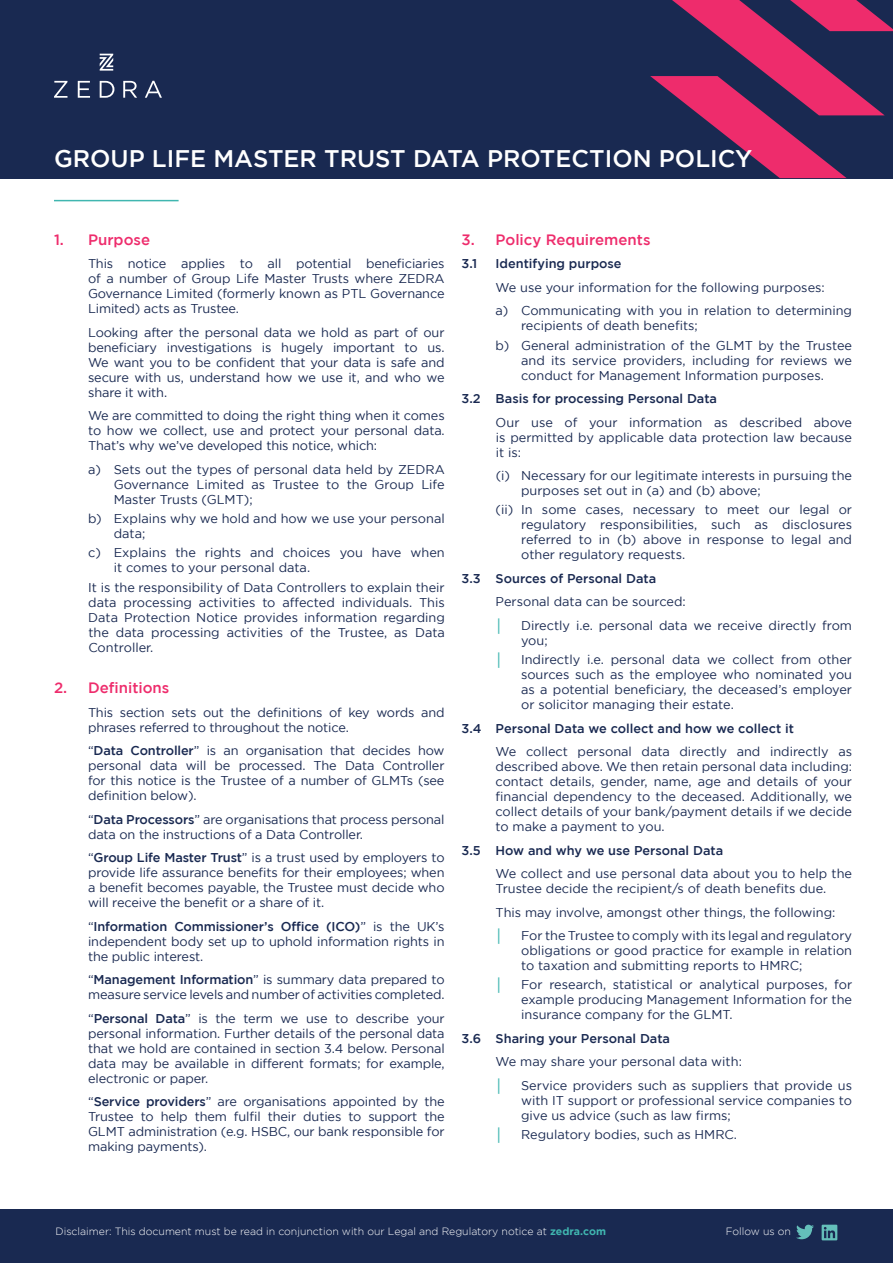
<style>
.page{position:relative;width:893px;height:1263px;background:#fff}
.page>*{position:absolute;margin:0;border:0;box-sizing:border-box;transform-origin:0 0}
.t1{font:500 24px "Gotham";color:#fff}
.t2{font:500 15px "Gotham";color:#ee2c6c}
.t3{font:12.75px/15px "Gotham";color:#192951;text-align:justify}
.t4{font:500 12.75px "Gotham";color:#192951}
.t5{font:700 12.75px "Arial";color:#40b6b0}
.t6{font:300 10.5px "Gotham";color:#fff}
.s1{font-weight:500}
.s2{font-weight:700;color:#40b6b0}
</style>
<div class="page">
<div style="left:0;top:1209px;width:893px;height:54px;background:#192951"></div>
<div style="left:0;top:0;width:893px;height:179px;background:#192951"></div>
<svg style="left:650px;top:0;width:243px;height:178px"></svg>
<svg style="left:54px;top:81px;width:108px;height:17px"></svg>
<svg style="left:100px;top:54px;width:13px;height:17px"></svg>
<hr style="left:54px;top:200px;width:125px;height:1px;background:#40b6b0">
<svg style="left:796px;top:1225px;width:18px;height:14px"></svg>
<svg style="left:822px;top:1225px;width:15px;height:15px"></svg>
<h1 class="t1" style="left:54px;top:144px;width:700px">GROUP LIFE MASTER TRUST DATA PROTECTION POLICY</h1>
<p class="t2" style="left:54px;top:231px;width:98px">1. Purpose</p>
<p class="t3" style="left:88px;top:256px;width:358px">This notice applies to all potential beneficiaries of a number of Group Life Master Trusts where ZEDRA Governance Limited (formerly known as PTL Governance Limited) acts as Trustee.</p>
<p class="t3" style="left:88px;top:325px;width:358px">Looking after the personal data we hold as part of our beneficiary investigations is hugely important to us.<br>We want you to be confident that your data is safe and secure with us, understand how we use it, and who we share it with.</p>
<p class="t3" style="left:88px;top:408px;width:358px">We are committed to doing the right thing when it comes to how we collect, use and protect your personal data.<br>That’s why we’ve developed this notice, which:</p>
<p class="t3" style="left:114px;top:462px;width:333px;text-indent:-25px">a) Sets out the types of personal data held by ZEDRA Governance Limited as Trustee to the Group Life Master Trusts (GLMT);</p>
<p class="t3" style="left:114px;top:511px;width:332px;text-indent:-26px">b) Explains why we hold and how we use your personal data;</p>
<p class="t3" style="left:114px;top:545px;width:332px;text-indent:-25px">c) Explains the rights and choices you have when it comes to your personal data.</p>
<p class="t3" style="left:88px;top:579px;width:358px">It is the responsibility of Data Controllers to explain their data processing activities to affected individuals. This Data Protection Notice provides information regarding the data processing activities of the Trustee, as Data Controller.</p>
<p class="t2" style="left:54px;top:679px;width:117px">2. Definitions</p>
<p class="t3" style="left:88px;top:704px;width:358px">This section sets out the definitions of key words and phrases referred to throughout the notice.</p>
<p class="t3" style="left:88px;top:743px;width:358px">“<span class="s1">Data Controller</span>” is an organisation that decides how personal data will be processed. The Data Controller for this notice is the Trustee of a number of GLMTs (see definition below).</p>
<p class="t3" style="left:88px;top:811px;width:358px">“<span class="s1">Data Processors</span>” are organisations that process personal data on the instructions of a Data Controller.</p>
<p class="t3" style="left:88px;top:850px;width:358px">“<span class="s1">Group Life Master Trust</span>” is a trust used by employers to provide life assurance benefits for their employees; when a benefit becomes payable, the Trustee must decide who will receive the benefit or a share of it.</p>
<p class="t3" style="left:88px;top:918px;width:358px">“<span class="s1">Information Commissioner’s Office (ICO)</span>” is the UK’s independent body set up to uphold information rights in the public interest.</p>
<p class="t3" style="left:88px;top:972px;width:358px">“<span class="s1">Management Information</span>” is summary data prepared to measure service levels and number of activities completed.</p>
<p class="t3" style="left:88px;top:1010px;width:358px">“<span class="s1">Personal Data</span>” is the term we use to describe your personal information. Further details of the personal data that we hold are contained in section 3.4 below. Personal data may be available in different formats; for example, electronic or paper.</p>
<p class="t3" style="left:88px;top:1094px;width:358px">“<span class="s1">Service providers</span>” are organisations appointed by the Trustee to help them fulfil their duties to support the GLMT administration (e.g. HSBC, our bank responsible for making payments).</p>
<p class="t2" style="left:462px;top:231px;width:190px">3. Policy Requirements</p>
<p class="t4" style="left:462px;top:257px;width:17px">3.1</p>
<p class="t4" style="left:496px;top:257px;width:128px">Identifying purpose</p>
<p class="t3" style="left:496px;top:275px;width:358px;line-height:23.5px">We use your information for the following purposes:<br>a) Communicating with you in relation to determining</p>
<p class="t3" style="left:496px;top:316px;width:358px;line-height:19.2px;text-indent:26px">recipients of death benefits;<br>b) General administration of the GLMT by the Trustee</p>
<p class="t3" style="left:521px;top:352px;width:333px">and its service providers, including for reviews we conduct for Management Information purposes.</p>
<p class="t4" style="left:462px;top:391px;width:257px">3.2 Basis for processing Personal Data</p>
<p class="t3" style="left:496px;top:414px;width:358px">Our use of your information as described above is permitted by applicable data protection law because it is:</p>
<p class="t3" style="left:521px;top:468px;width:332px;text-indent:-25px">(i) Necessary for our legitimate interests in pursuing the purposes set out in (a) and (b) above;</p>
<p class="t3" style="left:521px;top:502px;width:333px;text-indent:-25px">(ii) In some cases, necessary to meet our legal or regulatory responsibilities, such as disclosures referred to in (b) above in response to legal and other regulatory requests.</p>
<p class="t4" style="left:462px;top:571px;width:196px">3.3 Sources of Personal Data</p>
<p class="t3" style="left:496px;top:594px;width:192px">Personal data can be sourced:</p>
<p class="t5" style="left:496px;top:616px;width:9px">│</p>
<p class="t3" style="left:521px;top:618px;width:332px">Directly i.e. personal data we receive directly from you;</p>
<p class="t5" style="left:496px;top:651px;width:9px">│</p>
<p class="t3" style="left:521px;top:652px;width:333px">Indirectly i.e. personal data we collect from other sources such as the employee who nominated you as a potential beneficiary, the deceased’s employer or solicitor managing their estate.</p>
<p class="t4" style="left:462px;top:721px;width:334px">3.4 Personal Data we collect and how we collect it</p>
<p class="t3" style="left:496px;top:744px;width:358px">We collect personal data directly and indirectly as described above. We then retain personal data including: contact details, gender, name, age and details of your financial dependency to the deceased. Additionally, we collect details of your bank/payment details if we decide to make a payment to you.</p>
<p class="t4" style="left:462px;top:843px;width:263px">3.5 How and why we use Personal Data</p>
<p class="t3" style="left:496px;top:866px;width:358px">We collect and use personal data about you to help the<br>Trustee decide the recipient/s of death benefits due.</p>
<p class="t3" style="left:496px;top:904px;width:341px">This may involve, amongst other things, the following:</p>
<p class="t5" style="left:496px;top:926px;width:9px">│</p>
<p class="t3" style="left:521px;top:928px;width:332px">For the Trustee to comply with its legal and regulatory obligations or good practice for example in relation to taxation and submitting reports to HMRC;</p>
<p class="t5" style="left:496px;top:976px;width:9px">│</p>
<p class="t3" style="left:521px;top:977px;width:333px">For research, statistical or analytical purposes, for example producing Management Information for the insurance company for the GLMT.</p>
<p class="t4" style="left:462px;top:1031px;width:210px">3.6 Sharing your Personal Data</p>
<p class="t3" style="left:496px;top:1054px;width:248px">We may share your personal data with:</p>
<p class="t5" style="left:496px;top:1076px;width:9px">│</p>
<p class="t3" style="left:521px;top:1077px;width:332px">Service providers such as suppliers that provide us with IT support or professional service companies to give us advice (such as law firms;</p>
<p class="t5" style="left:496px;top:1125px;width:9px">│</p>
<p class="t3" style="left:521px;top:1127px;width:217px">Regulatory bodies, such as HMRC.</p>
<p class="t6" style="left:56px;top:1226px;width:552px">Disclaimer: This document must be read in conjunction with our Legal and Regulatory notice at <span class="s2">zedra.com</span></p>
<p class="t6" style="left:726px;top:1226px;width:67px">Follow us on</p>
</div>
